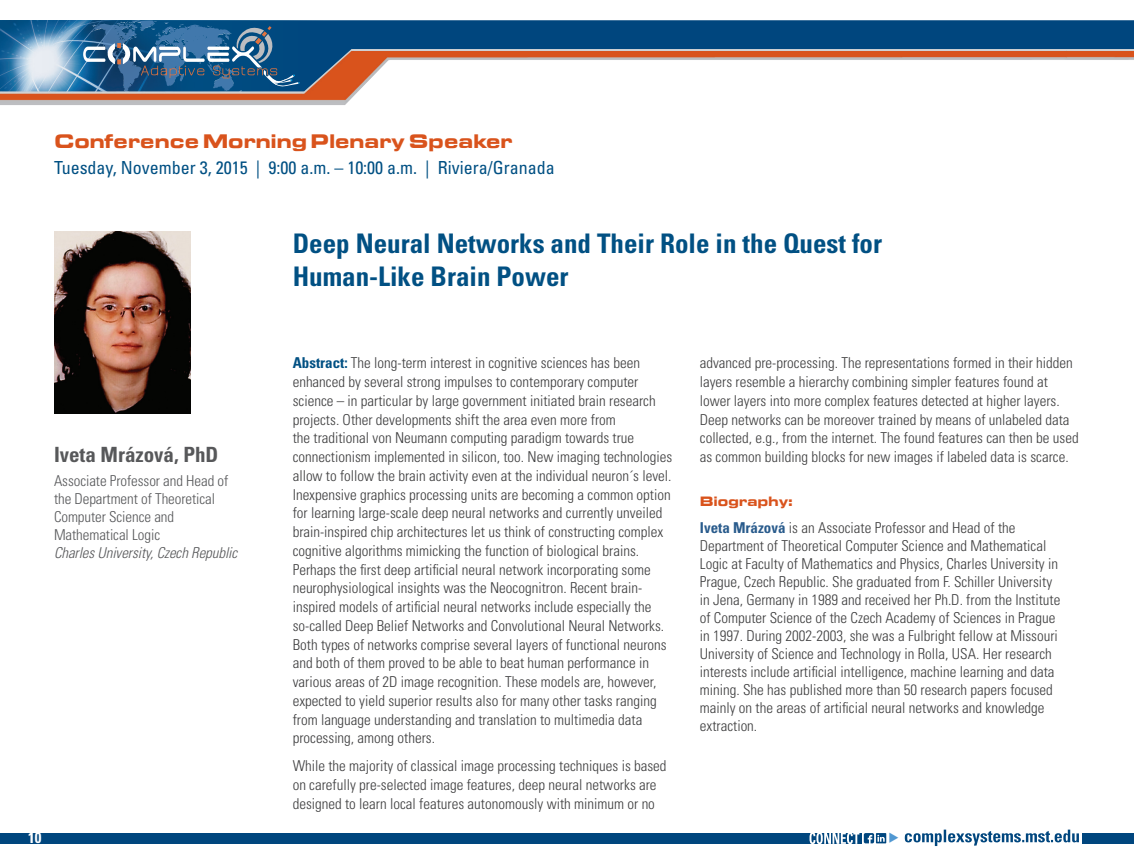
<style>
.page{position:relative;width:1134px;height:864px;background:#fff}
.page>*{position:absolute;margin:0;border:0;box-sizing:border-box;transform-origin:0 0}
.t1{font:700 condensed 27px "Univers LT";color:#015083}
.t2{font:700 condensed 21px "Univers LT";color:#57585a}
.t3{font:700 19.5px "Eddmond";color:#d9531c}
.t4{font:condensed 18px "Univers LT";color:#015083}
.t5{font:300 condensed 15px/18.8px "Univers LT";color:#3e3e3f}
.t6{font:300 condensed 15px "Univers LT";letter-spacing:-.005em;color:#57585a}
.t7{font:italic 300 condensed 15px "Univers LT";letter-spacing:-.005em;color:#57585a}
.t8{font:700 condensed 15px "Univers LT";color:#fff}
.t9{font:700 13.5px "Eddmond";color:#d9531c}
.s1{font-weight:700;color:#015083}
.s2{font-weight:700;color:#295b8c}
</style>
<div class="page">
<img style="left:54px;top:231px;width:137px;height:183px">
<div style="left:0;top:833px;width:862px;height:10px;background:#00467e"></div>
<svg style="left:905px;top:830px;width:174px;height:16px"></svg>
<div style="left:1083px;top:833px;width:51px;height:10px;background:#00467e"></div>
<div style="left:340px;top:20px;width:794px;height:29px;background:#00467e"></div>
<img style="left:0;top:20px;width:340px;height:29px">
<img style="left:131px;top:20px;width:18px;height:2px">
<svg style="left:83px;top:22px;width:217px;height:27px;background:#2e6794"></svg>
<img style="left:0;top:49px;width:1134px;height:56px">
<svg style="left:810px;top:833px;width:77px;height:11px"></svg>
<p class="t3" style="left:54px;top:128px;width:460px">Conference Morning Plenary Speaker</p>
<p class="t4" style="left:54px;top:156px;width:502px">Tuesday, November 3, 2015 | 9:00 a.m. – 10:00 a.m. | Riviera/Granada</p>
<p class="t1" style="left:293px;top:226px;width:591px">Deep Neural Networks and Their Role in the Quest for</p>
<p class="t1" style="left:293px;top:259px;width:277px">Human-Like Brain Power</p>
<p class="t2" style="left:54px;top:441px;width:166px">Iveta Mrázová, PhD</p>
<p class="t6" style="left:54px;top:471px;width:176px">Associate Professor and Head of</p>
<p class="t6" style="left:54px;top:489px;width:163px">the Department of Theoretical</p>
<p class="t6" style="left:54px;top:507px;width:122px">Computer Science and</p>
<p class="t6" style="left:54px;top:525px;width:108px">Mathematical Logic</p>
<p class="t7" style="left:54px;top:543px;width:185px">Charles University, Czech Republic</p>
<p class="t8" style="left:28px;top:829px;width:15px">10</p>
<p class="t5" style="left:293px;top:354px;width:381px"><span class="s1">Abstract:</span> The long-term interest in cognitive sciences has been enhanced by several strong impulses to contemporary computer science – in particular by large government initiated brain research projects. Other developments shift the area even more from<br>the traditional von Neumann computing paradigm towards true connectionism implemented in silicon, too. New imaging technologies allow to follow the brain activity even at the individual neuron´s level.<br>Inexpensive graphics processing units are becoming a common option for learning large-scale deep neural networks and currently unveiled brain-inspired chip architectures let us think of constructing complex cognitive algorithms mimicking the function of biological brains.</p>
<p class="t5" style="left:293px;top:560px;width:376px">Perhaps the first deep artificial neural network incorporating some neurophysiological insights was the Neocognitron. Recent brain&shy;inspired models of artificial neural networks include especially the so-called Deep Belief Networks and Convolutional Neural Networks.<br>Both types of networks comprise several layers of functional neurons and both of them proved to be able to beat human performance in various areas of 2D image recognition. These models are, however, expected to yield superior results also for many other tasks ranging from language understanding and translation to multimedia data processing, among others.</p>
<p class="t5" style="left:293px;top:756px;width:375px">While the majority of classical image processing techniques is based on carefully pre-selected image features, deep neural networks are designed to learn local features autonomously with minimum or no</p>
<p class="t5" style="left:700px;top:354px;width:380px">advanced pre-processing. The representations formed in their hidden layers resemble a hierarchy combining simpler features found at lower layers into more complex features detected at higher layers.<br>Deep networks can be moreover trained by means of unlabeled data collected, e.g., from the internet. The found features can then be used as common building blocks for new images if labeled data is scarce.</p>
<p class="t9" style="left:700px;top:492px;width:94px">Biography:</p>
<p class="t5" style="left:700px;top:519px;width:362px;line-height:18px"><span class="s2">Iveta Mrázová</span> is an Associate Professor and Head of the Department of Theoretical Computer Science and Mathematical Logic at Faculty of Mathematics and Physics, Charles University in Prague, Czech Republic. She graduated from F. Schiller University in Jena, Germany in 1989 and received her Ph.D. from the Institute of Computer Science of the Czech Academy of Sciences in Prague in 1997. During 2002-2003, she was a Fulbright fellow at Missouri University of Science and Technology in Rolla, USA. Her research interests include artificial intelligence, machine learning and data mining. She has published more than 50 research papers focused mainly on the areas of artificial neural networks and knowledge extraction.</p>
</div>
